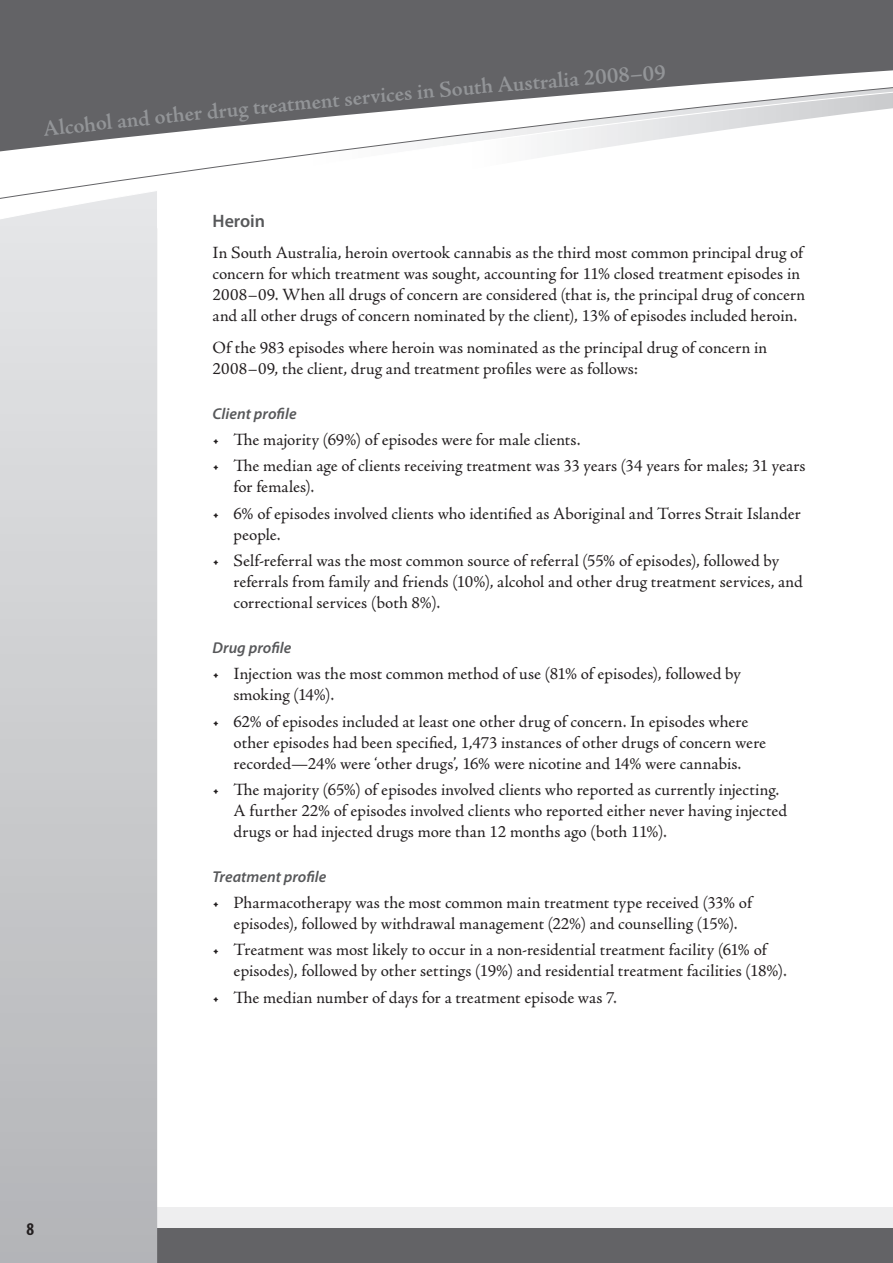
<style>
.page{position:relative;width:893px;height:1263px;background:#fff}
.page>*{position:absolute;margin:0;border:0;box-sizing:border-box;transform-origin:0 0}
.t1{font:600 22.5px "Adobe Jenson Pro";color:#939598}
.t2{font:600 18px "Myriad Pro";letter-spacing:-.005em;color:#57585a}
.t3{font:700 condensed 18px "Myriad Pro";color:#231f20}
.t4{font:17.25px/21px "Adobe Jenson Pro";color:#231f20}
.t5{font:italic 600 15.75px "Myriad Pro";color:#57585a}
</style>
<div class="page">
<div style="left:157px;top:1207px;width:736px;height:22px;background:#eeeeef"></div>
<div style="left:157px;top:1229px;width:736px;height:34px;background:#636366"></div>
<svg style="left:0;top:224px;width:157px;height:1039px;background:#cbccce"></svg>
<div style="left:0;top:0;width:893px;height:87px;background:#636366"></div>
<svg style="left:0;top:203px;width:157px;height:21px"></svg>
<svg style="left:0;top:87px;width:892px;height:116px"></svg>
<svg style="left:892px;top:59px;width:1px;height:50px"></svg>
<h1 class="t1" style="left:276px;top:92px;width:316px;rotate:-5deg">AAA AAAAAAAAAAAAAAAAA AAAAAA AAAAAAAAA</h1>
<h1 class="t1" style="left:583px;top:65px;width:84px;rotate:-4deg">AAAAAAA</h1>
<h1 class="t1" style="left:42px;top:116px;width:239px;rotate:-6deg">A AAAAAAAAAAAAAAAAAAAAA AAA</h1>
<p class="t2" style="left:213px;top:209px;width:54px">Heroin</p>
<p class="t4" style="left:213px;top:243px;width:594px">In South Australia, heroin overtook cannabis as the third most common principal drug of concern for which treatment was sought, accounting for 11% closed treatment episodes in 2008–09. When all drugs of concern are considered (that is, the principal drug of concern and all other drugs of concern nominated by the client), 13% of episodes included heroin.</p>
<p class="t4" style="left:213px;top:337px;width:556px">Of the 983 episodes where heroin was nominated as the principal drug of concern in<br>2008–09, the client, drug and treatment profiles were as follows:</p>
<p class="t5" style="left:213px;top:403px;width:85px">Client profile</p>
<p class="t4" style="left:213px;top:429px;width:369px">• The majority (69%) of episodes were for male clients.</p>
<p class="t4" style="left:234px;top:456px;width:573px;text-indent:-21px">• The median age of clients receiving treatment was 33 years (34 years for males; 31 years for females).</p>
<p class="t4" style="left:234px;top:503px;width:569px;text-indent:-21px">• 6% of episodes involved clients who identified as Aboriginal and Torres Strait Islander people.</p>
<p class="t4" style="left:234px;top:550px;width:571px;text-indent:-21px">• Self-referral was the most common source of referral (55% of episodes), followed by referrals from family and friends (10%), alcohol and other drug treatment services, and correctional services (both 8%).</p>
<p class="t5" style="left:213px;top:638px;width:80px">Drug profile</p>
<p class="t4" style="left:234px;top:664px;width:509px;text-indent:-21px">• Injection was the most common method of use (81% of episodes), followed by smoking (14%).</p>
<p class="t4" style="left:234px;top:711px;width:534px;text-indent:-21px">• 62% of episodes included at least one other drug of concern. In episodes where other episodes had been specified, 1,473 instances of other drugs of concern were recorded—24% were ‘other drugs’, 16% were nicotine and 14% were cannabis.</p>
<p class="t4" style="left:234px;top:779px;width:555px;text-indent:-21px">• The majority (65%) of episodes involved clients who reported as currently injecting.<br>A further 22% of episodes involved clients who reported either never having injected drugs or had injected drugs more than 12 months ago (both 11%).</p>
<p class="t5" style="left:213px;top:867px;width:115px">Treatment profile</p>
<p class="t4" style="left:213px;top:892px;width:541px;text-align:center">• Pharmacotherapy was the most common main treatment type received (33% of episodes), followed by withdrawal management (22%) and counselling (15%).</p>
<p class="t4" style="left:234px;top:940px;width:555px;text-indent:-21px">• Treatment was most likely to occur in a non-residential treatment facility (61% of episodes), followed by other settings (19%) and residential treatment facilities (18%).</p>
<p class="t4" style="left:213px;top:987px;width:406px">• The median number of days for a treatment episode was 7.</p>
<p class="t3" style="left:26px;top:1218px;width:9px">8</p>
</div>
